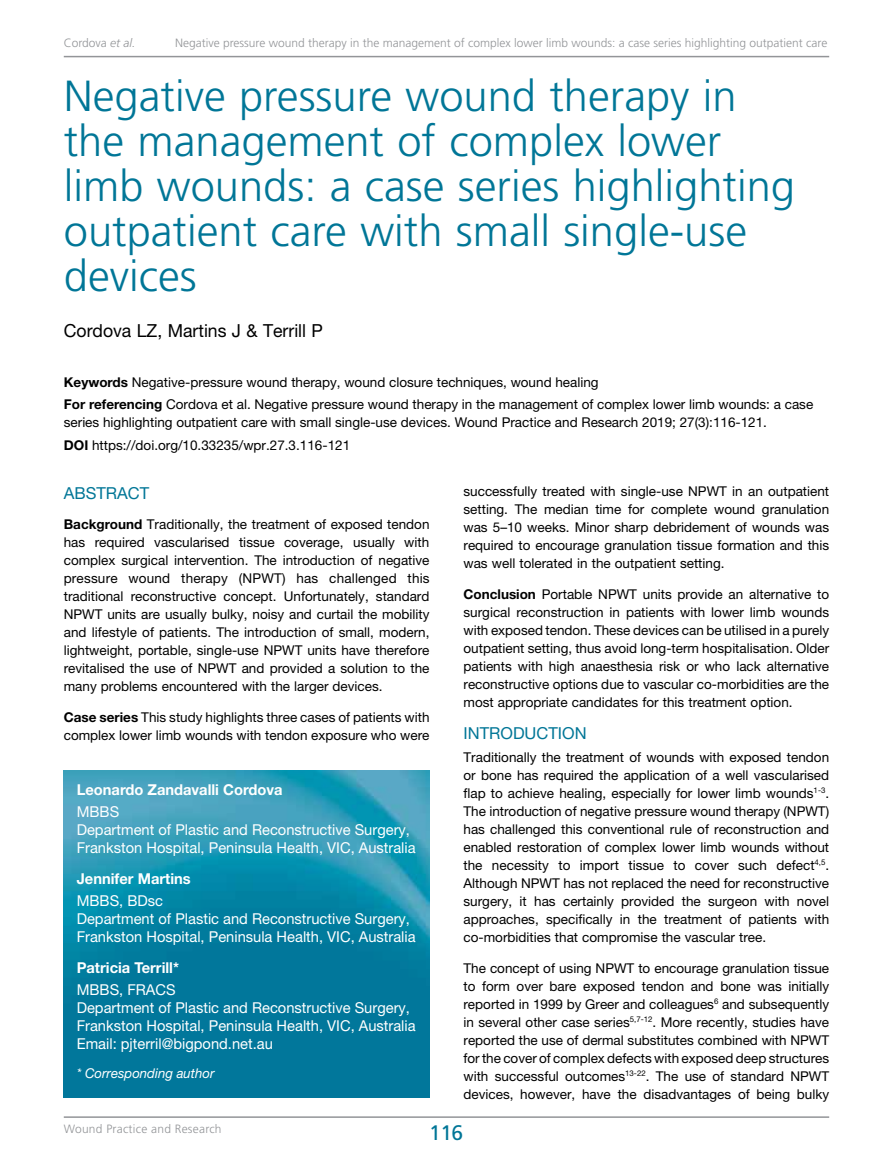
<style>
.page{position:relative;width:893px;height:1170px;background:#fff}
.page>*{position:absolute;margin:0;border:0;box-sizing:border-box;transform-origin:0 0}
.t1{font:300 43.5px/45px "Frutiger";color:#007697}
.t2{font:21px "Frutiger";color:#007697}
.t3{font:18px "Helvetica Neue";color:#000}
.t4{font:16.5px "Helvetica Neue";color:#007697}
.t5{font:15px/18px "Helvetica Neue";color:#fff}
.t6{font:700 15px "Helvetica Neue";color:#fff}
.t7{font:13.5px/18px "Helvetica Neue";color:#000;text-align:justify}
.t8{font:italic 13.5px "Helvetica Neue";color:#fff}
.t9{font:300 12px "Frutiger";color:#939598}
.t10{font:300 12px "Frutiger";letter-spacing:.02em;color:#939598}
.s1{font-style:italic}
.s2{font-weight:700}
</style>
<div class="page">
<hr style="left:64px;top:1116px;width:765px;height:1px;background:#939598">
<hr style="left:64px;top:56px;width:765px;height:1px;background:#939598">
<img style="left:64px;top:770px;width:365px;height:327px">
<p class="t9" style="left:64px;top:36px;width:73px">Cordova <span class="s1">et al.</span></p>
<p class="t9" style="left:175px;top:36px;width:654px">Negative pressure wound therapy in the management of complex lower limb wounds: a case series highlighting outpatient care</p>
<h1 class="t1" style="left:64px;top:73px;width:733px">Negative pressure wound therapy in the management of complex lower limb wounds: a case series highlighting outpatient care with small single-use devices</h1>
<h3 class="t3" style="left:64px;top:319px;width:261px">Cordova LZ, Martins J &amp; Terrill P</h3>
<p class="t7" style="left:64px;top:371px;width:751px;line-height:22.2px"><span class="s2">Keywords</span> Negative-pressure wound therapy, wound closure techniques, wound healing<br><span class="s2">For referencing</span> Cordova et al. Negative pressure wound therapy in the management of complex lower limb wounds: a case</p>
<p class="t7" style="left:64px;top:411px;width:705px;line-height:22.2px">series highlighting outpatient care with small single-use devices. Wound Practice and Research 2019; 27(3):116-121.<br><span class="s2">DOI</span> https://doi.org/10.33235/wpr.27.3.116-121</p>
<p class="t4" style="left:64px;top:483px;width:87px">ABSTRACT</p>
<p class="t7" style="left:64px;top:515px;width:367px"><span class="s2">Background</span> Traditionally, the treatment of exposed tendon has required vascularised tissue coverage, usually with complex surgical intervention. The introduction of negative pressure wound therapy (NPWT) has challenged this traditional reconstructive concept. Unfortunately, standard NPWT units are usually bulky, noisy and curtail the mobility and lifestyle of patients. The introduction of small, modern, lightweight, portable, single-use NPWT units have therefore revitalised the use of NPWT and provided a solution to the many problems encountered with the larger devices.</p>
<p class="t7" style="left:64px;top:708px;width:367px"><span class="s2">Case series</span> This study highlights three cases of patients with complex lower limb wounds with tendon exposure who were</p>
<p class="t6" style="left:77px;top:779px;width:207px">Leonardo Zandavalli Cordova</p>
<p class="t5" style="left:77px;top:802px;width:340px">MBBS<br>Department of Plastic and Reconstructive Surgery,<br>Frankston Hospital, Peninsula Health, VIC, Australia</p>
<p class="t6" style="left:77px;top:868px;width:116px">Jennifer Martins</p>
<p class="t5" style="left:77px;top:891px;width:340px">MBBS, BDsc<br>Department of Plastic and Reconstructive Surgery,<br>Frankston Hospital, Peninsula Health, VIC, Australia</p>
<p class="t6" style="left:77px;top:957px;width:104px">Patricia Terrill*</p>
<p class="t5" style="left:77px;top:980px;width:340px">MBBS, FRACS<br>Department of Plastic and Reconstructive Surgery, Frankston Hospital, Peninsula Health, VIC, Australia Email: pjterril@bigpond.net.au</p>
<p class="t8" style="left:77px;top:1064px;width:139px">* Corresponding author</p>
<p class="t7" style="left:463px;top:482px;width:367px">successfully treated with single-use NPWT in an outpatient setting. The median time for complete wound granulation was 5–10 weeks. Minor sharp debridement of wounds was required to encourage granulation tissue formation and this was well tolerated in the outpatient setting.</p>
<p class="t7" style="left:463px;top:585px;width:367px"><span class="s2">Conclusion</span> Portable NPWT units provide an alternative to surgical reconstruction in patients with lower limb wounds with exposed tendon. These devices can be utilised in a purely outpatient setting, thus avoid long-term hospitalisation. Older patients with high anaesthesia risk or who lack alternative reconstructive options due to vascular co-morbidities are the most appropriate candidates for this treatment option.</p>
<p class="t4" style="left:463px;top:723px;width:125px">INTRODUCTION</p>
<p class="t7" style="left:463px;top:747px;width:367px">Traditionally the treatment of wounds with exposed tendon or bone has required the application of a well vascularised flap to achieve healing, especially for lower limb wounds<sup>1-3</sup>.<br>The introduction of negative pressure wound therapy (NPWT) has challenged this conventional rule of reconstruction and enabled restoration of complex lower limb wounds without the necessity to import tissue to cover such defect<sup>4,5</sup>.<br>Although NPWT has not replaced the need for reconstructive surgery, it has certainly provided the surgeon with novel approaches, specifically in the treatment of patients with co-morbidities that compromise the vascular tree.</p>
<p class="t7" style="left:463px;top:958px;width:367px">The concept of using NPWT to encourage granulation tissue to form over bare exposed tendon and bone was initially reported in 1999 by Greer and colleagues<sup>6</sup> and subsequently in several other case series<sup>5,7-12</sup>. More recently, studies have reported the use of dermal substitutes combined with NPWT for the cover of complex defects with exposed deep structures with successful outcomes<sup>13-22</sup>. The use of standard NPWT devices, however, have the disadvantages of being bulky</p>
<p class="t10" style="left:64px;top:1122px;width:159px">Wound Practice and Research</p>
<h2 class="t2" style="left:429px;top:1120px;width:36px">116</h2>
</div>
